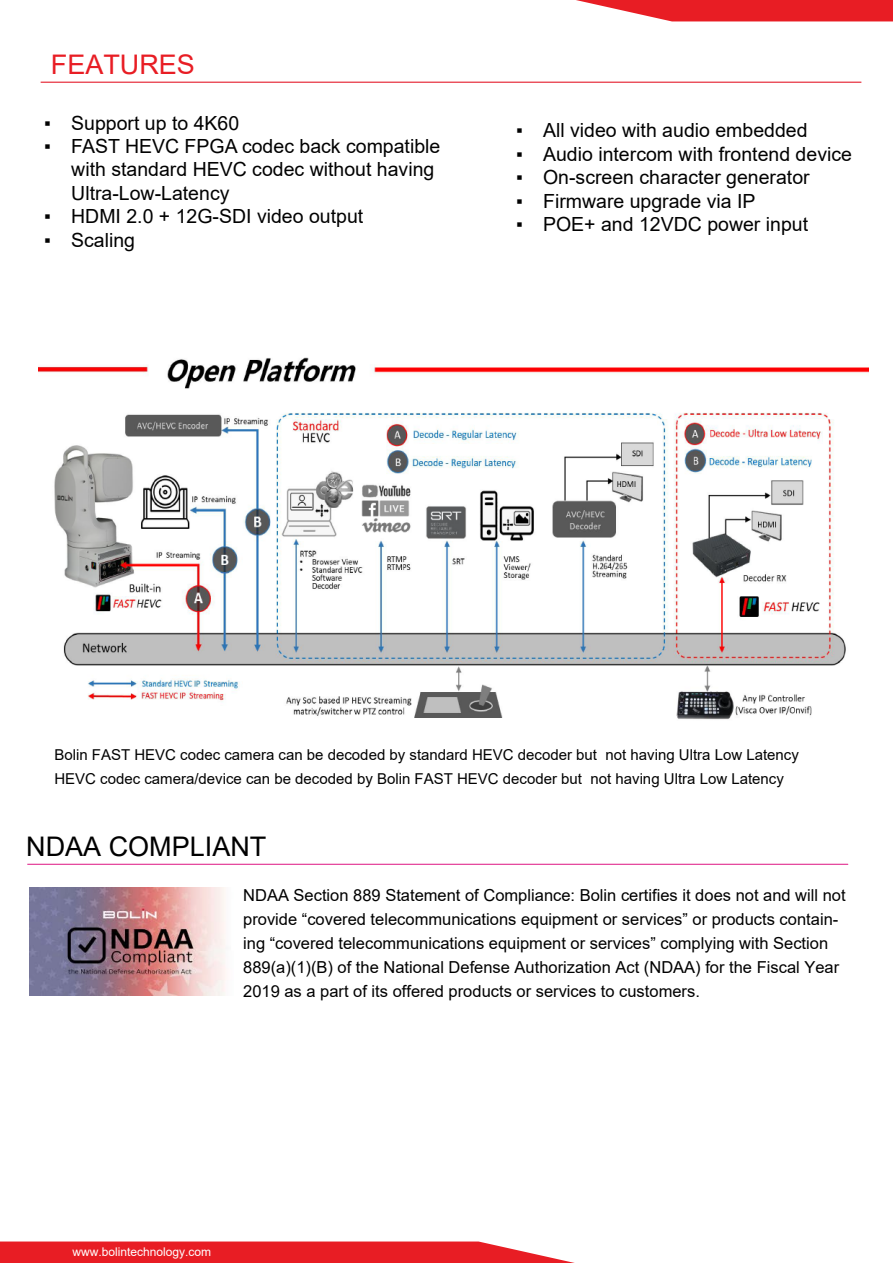
<style>
.page{position:relative;width:893px;height:1263px;background:#fff}
.page>*{position:absolute;margin:0;border:0;box-sizing:border-box;transform-origin:0 0}
.t1{font:27px "Arial";color:#000}
.t2{font:27px "Arial";color:#e81d24}
.t3{font:19.5px/23.4px "Arial";color:#020202}
.t4{font:16.5px/24px "Arial";color:#000}
.t5{font:15px/24px "Arial";color:#020202}
.t6{font:12px "Arial";color:#fff}
</style>
<div class="page">
<svg style="left:0;top:1241px;width:575px;height:22px;background:#ea343b"></svg>
<svg style="left:576px;top:0;width:317px;height:21px;background:#eb3e44"></svg>
<img style="left:39px;top:357px;width:830px;height:363px">
<hr style="left:41px;top:82px;width:820px;height:1px;background:#e10012">
<hr style="left:27px;top:864px;width:821px;height:1px;background:#e0218a">
<img style="left:29px;top:888px;width:197px;height:107px">
<h1 class="t2" style="left:51px;top:46px;width:146px">FEATURES</h1>
<p class="t3" style="left:44px;top:111px;width:197px">▪ Support up to 4K60</p>
<p class="t3" style="left:71px;top:134px;width:371px;text-indent:-27px">▪ FAST HEVC FPGA codec back compatible with standard HEVC codec without having<br>Ultra-Low-Latency</p>
<p class="t3" style="left:44px;top:205px;width:321px">▪ HDMI 2.0 + 12G-SDI video output</p>
<p class="t3" style="left:44px;top:228px;width:92px">▪ Scaling</p>
<p class="t3" style="left:516px;top:119px;width:293px">▪ All video with audio embedded</p>
<p class="t3" style="left:516px;top:142px;width:337px">▪ Audio intercom with frontend device</p>
<p class="t3" style="left:516px;top:166px;width:295px">▪ On-screen character generator</p>
<p class="t3" style="left:516px;top:189px;width:241px">▪ Firmware upgrade via IP</p>
<p class="t3" style="left:516px;top:212px;width:294px">▪ POE+ and 12VDC power input</p>
<p class="t5" style="left:54px;top:743px;width:746px">Bolin FAST HEVC codec camera can be decoded by standard HEVC decoder but not having Ultra Low Latency<br>HEVC codec camera/device can be decoded by Bolin FAST HEVC decoder but not having Ultra Low Latency</p>
<h1 class="t1" style="left:26px;top:827px;width:242px">NDAA COMPLIANT</h1>
<p class="t4" style="left:243px;top:883px;width:604px">NDAA Section 889 Statement of Compliance: Bolin certifies it does not and will not provide “covered telecommunications equipment or services” or products contain&shy;ing “covered telecommunications equipment or services” complying with Section 889(a)(1)(B) of the National Defense Authorization Act (NDAA) for the Fiscal Year 2019 as a part of its offered products or services to customers.</p>
<p class="t6" style="left:73px;top:1243px;width:140px">www.bolintechnology.com</p>
</div>
